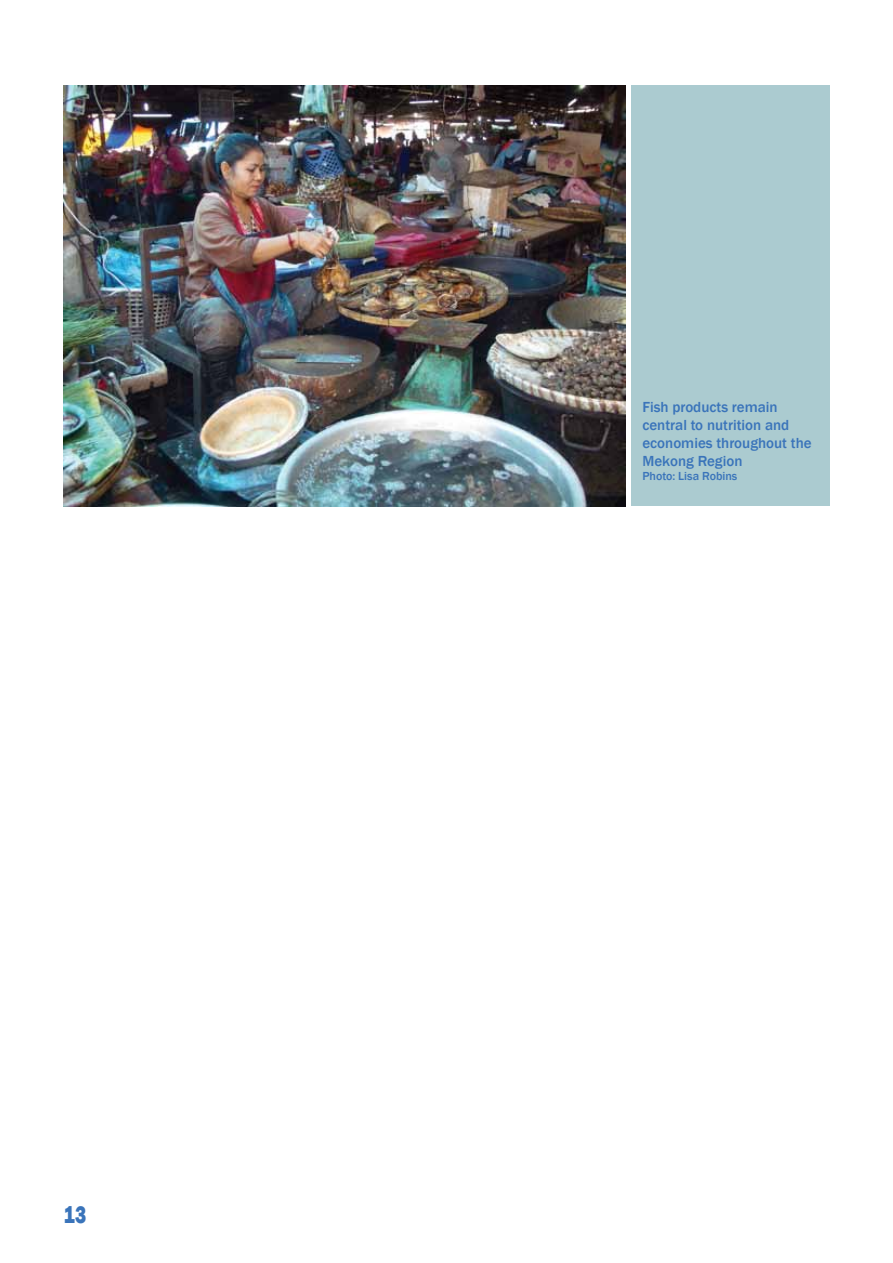
<style>
.page{position:relative;width:893px;height:1263px;background:#fff}
.page>*{position:absolute;margin:0;border:0;box-sizing:border-box;transform-origin:0 0}
.t1{font:800 25.2px "Franklin Gothic";color:#3a74ba;scale:.75 1}
.t2{font:500 15px/18px "Franklin Gothic";color:#3a74ba}
.t3{font:500 12px "Franklin Gothic";color:#3a74ba}
</style>
<div class="page">
<img style="left:64px;top:85px;width:561px;height:421px">
<div style="left:631px;top:85px;width:198px;height:421px;background:#abcbd0"></div>
<h1 class="t1" style="left:64px;top:1198px;width:31px">13</h1>
<p class="t2" style="left:642px;top:398px;width:171px">Fish products remain central to nutrition and economies throughout the<br>Mekong Region</p>
<p class="t3" style="left:642px;top:469px;width:96px">Photo: Lisa Robins</p>
</div>
